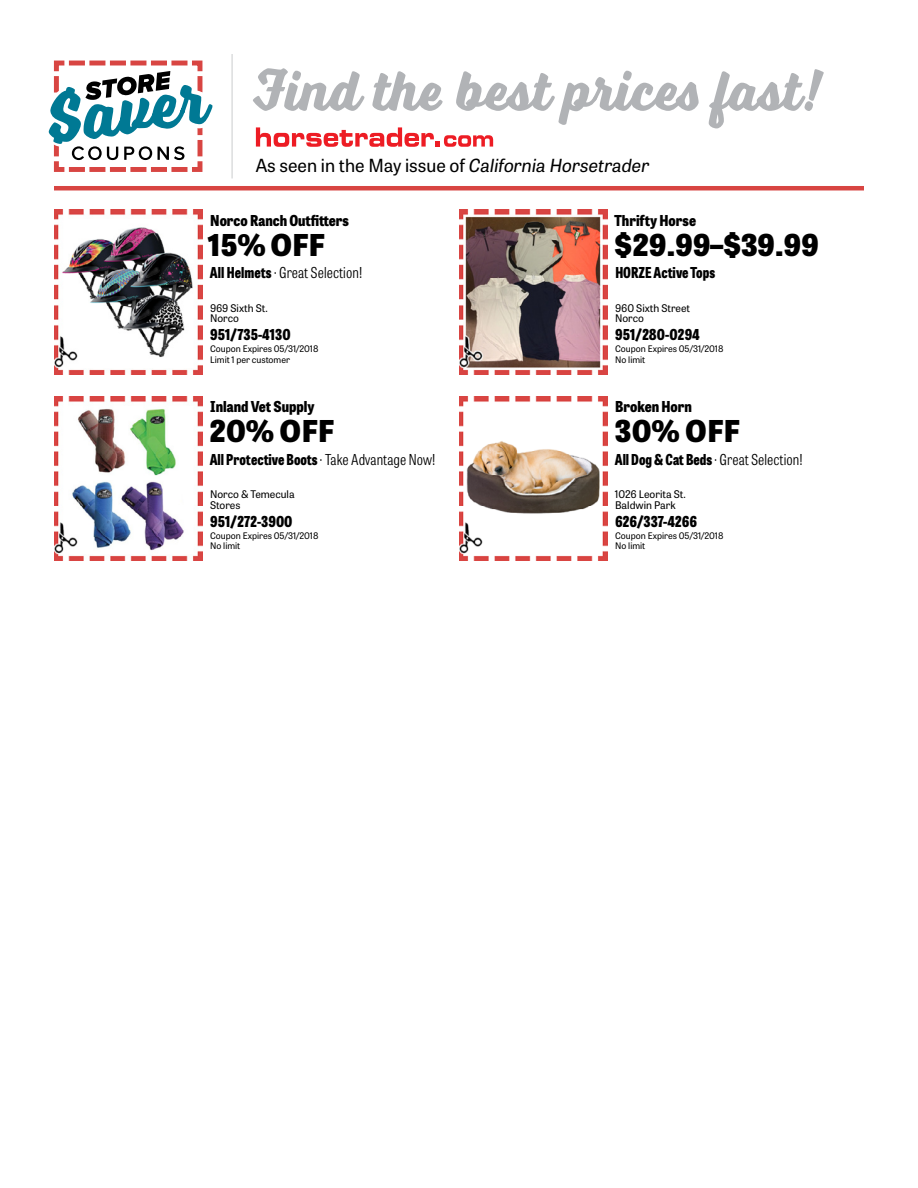
<style>
.page{position:relative;width:918px;height:1188px;background:#fff}
.page>*{position:absolute;margin:0;border:0;box-sizing:border-box;transform-origin:0 0}
.t1{font:700 60px "Voltage";color:#b1b3b6}
.t2{font:800 30px "Tablet Gothic";letter-spacing:-.01em;color:#000}
.t3{font:18px "Tablet Gothic";letter-spacing:.005em;color:#000}
.t4{font:800 semi-condensed 15px "Tablet Gothic";color:#000}
.t5{font:300 15px "Tablet Gothic Condensed";letter-spacing:.005em;color:#000}
.t6{font:800 15px "Tablet Gothic Condensed";color:#000}
.t7{font:10.5px/10.5px "Tablet Gothic";color:#000}
.t8{font:9px/10.5px "Tablet Gothic";color:#000}
.s1{font-style:italic}
.s2{font-weight:800}
.s3{font-weight:300}
</style>
<div class="page">
<hr style="left:54px;top:186px;width:810px;height:4px;background:#d84542">
<svg style="left:452px;top:135px;width:41px;height:12px"></svg>
<img style="left:459px;top:210px;width:148px;height:164px">
<svg style="left:54px;top:54px;width:398px;height:266px"></svg>
<img style="left:54px;top:210px;width:148px;height:164px">
<img style="left:54px;top:396px;width:148px;height:165px">
<img style="left:459px;top:396px;width:148px;height:165px">
<svg style="left:48px;top:61px;width:169px;height:111px"></svg>
<h1 class="t1" style="left:253px;top:54px;width:573px">Find the best prices fast!</h1>
<h3 class="t3" style="left:256px;top:155px;width:395px">As seen in the May issue of <span class="s1">California Horsetrader</span></h3>
<h3 class="t4" style="left:615px;top:212px;width:83px">Thrifty Horse</h3>
<h2 class="t2" style="left:614px;top:223px;width:206px">$29.99–$39.99</h2>
<h3 class="t6" style="left:615px;top:267px;width:101px">HORZE Active Tops</h3>
<p class="t7" style="left:615px;top:303px;width:77px">960 Sixth Street<br>Norco</p>
<h3 class="t4" style="left:615px;top:326px;width:86px">951/280-0294</h3>
<p class="t8" style="left:615px;top:344px;width:110px">Coupon Expires 05/31/2018<br>No limit</p>
<h3 class="t4" style="left:210px;top:212px;width:140px">Norco Ranch Outfitters</h3>
<h2 class="t2" style="left:208px;top:223px;width:119px">15% OFF</h2>
<h3 class="t5" style="left:210px;top:267px;width:154px"><span class="s2">All Helmets</span> · Great Selection!</h3>
<p class="t7" style="left:210px;top:303px;width:59px">969 Sixth St.<br>Norco</p>
<h3 class="t4" style="left:210px;top:326px;width:82px">951/735-4130</h3>
<p class="t8" style="left:210px;top:344px;width:110px">Coupon Expires 05/31/2018<br>Limit 1 per customer</p>
<h3 class="t4" style="left:210px;top:398px;width:106px">Inland Vet Supply</h3>
<h2 class="t2" style="left:209px;top:409px;width:127px">20% OFF</h2>
<h3 class="t6" style="left:210px;top:454px;width:227px">All Protective Boots <span class="s3">· Take Advantage Now!</span></h3>
<p class="t7" style="left:210px;top:490px;width:86px">Norco &amp; Temecula<br>Stores</p>
<h3 class="t4" style="left:210px;top:513px;width:84px">951/272-3900</h3>
<p class="t8" style="left:210px;top:531px;width:110px">Coupon Expires 05/31/2018<br>No limit</p>
<h3 class="t4" style="left:615px;top:398px;width:78px">Broken Horn</h3>
<h2 class="t2" style="left:614px;top:409px;width:127px">30% OFF</h2>
<h3 class="t5" style="left:615px;top:454px;width:190px"><span class="s2">All Dog &amp; Cat Beds</span> · Great Selection!</h3>
<p class="t7" style="left:615px;top:490px;width:73px">1026 Leorita St.<br>Baldwin Park</p>
<h3 class="t4" style="left:615px;top:513px;width:84px">626/337-4266</h3>
<p class="t8" style="left:615px;top:531px;width:110px">Coupon Expires 05/31/2018<br>No limit</p>
</div>
